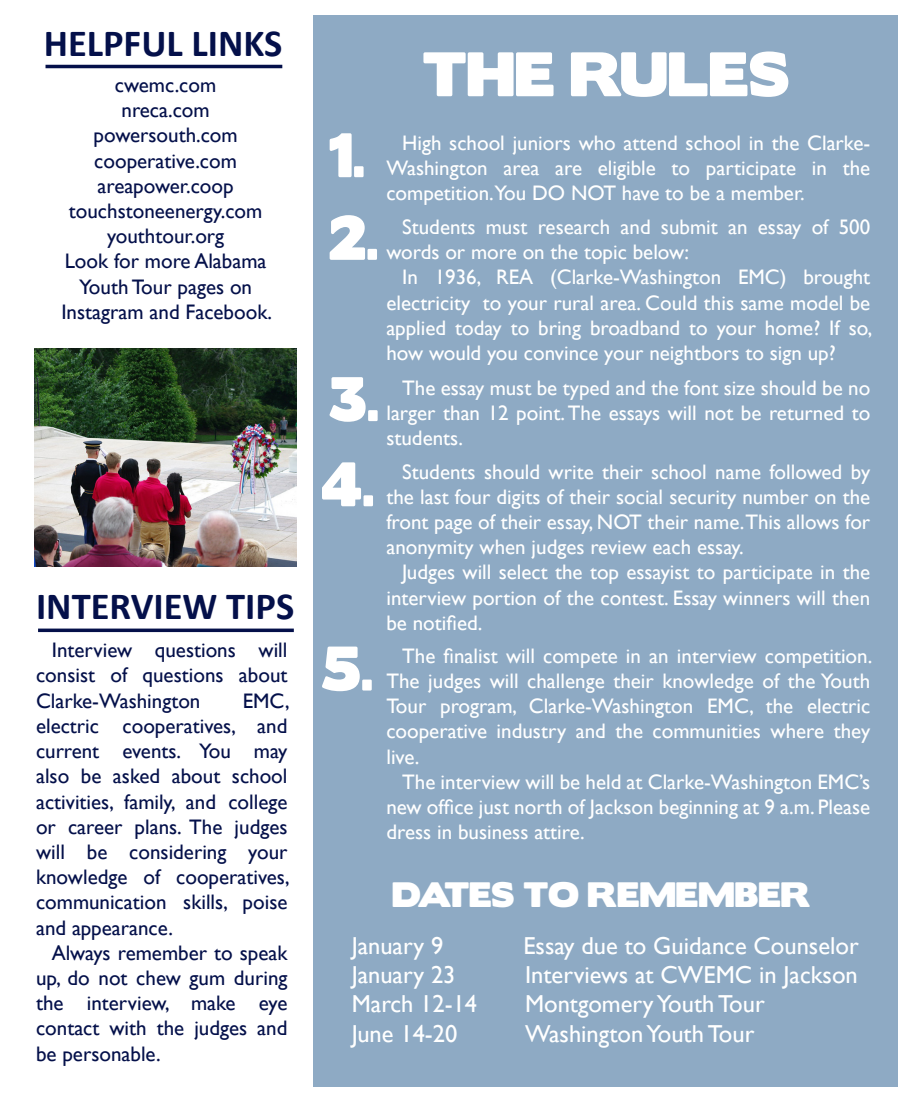
<style>
.page{position:relative;width:914px;height:1103px;background:#fff}
.page>*{position:absolute;margin:0;border:0;box-sizing:border-box;transform-origin:0 0}
.t1{font:56px "Boris Black Bloxx";color:#fff}
.t2{font:700 38.5px "Calibri";color:#04104a}
.t3{font:31.5px "Boris Black Bloxx";color:#fff}
.t4{font:24.5px "Gill Sans";color:#fff}
.t5{font:21px/25.2px "Gill Sans";color:#fff;text-align:justify}
.t6{font:21px/25.2px "Gill Sans";color:#04104a;text-align:justify}
</style>
<div class="page">
<div style="left:313px;top:16px;width:585px;height:1071px;background:#8eaac4"></div>
<hr style="left:46px;top:65px;width:236px;height:3px;background:#04104a">
<svg style="left:38px;top:628px;width:256px;height:4px"></svg>
<img style="left:34px;top:348px;width:263px;height:219px">
<p class="t2" style="left:44px;top:19px;width:240px">HELPFUL LINKS</p>
<p class="t6" style="left:115px;top:72px;width:103px">cwemc.com</p>
<p class="t6" style="left:121px;top:97px;width:90px">nreca.com</p>
<p class="t6" style="left:93px;top:122px;width:146px">powersouth.com</p>
<p class="t6" style="left:94px;top:148px;width:144px">cooperative.com</p>
<p class="t6" style="left:98px;top:173px;width:137px">areapower.coop</p>
<p class="t6" style="left:69px;top:198px;width:195px">touchstoneenergy.com</p>
<p class="t6" style="left:107px;top:223px;width:119px">youthtour.org</p>
<p class="t6" style="left:61px;top:248px;width:212px;text-align:center">Look for more Alabama<br>Youth Tour pages on<br>Instagram and Facebook.</p>
<p class="t2" style="left:36px;top:581px;width:260px">INTERVIEW TIPS</p>
<p class="t6" style="left:36px;top:637px;width:253px;text-indent:16px">Interview questions will consist of questions about Clarke-Washington</p>
<p class="t6" style="left:36px;top:687px;width:255px;text-indent:207px">EMC, electric cooperatives, and current events. You may also be asked about school activities, family, and college or career plans. The judges will be considering your knowledge of cooperatives, communication skills, poise and appearance.</p>
<p class="t6" style="left:36px;top:939px;width:253px;text-indent:16px">Always remember to speak up, do not chew gum during the interview, make eye contact with the judges and be personable.</p>
<p class="t1" style="left:422px;top:32px;width:369px">THE RULES</p>
<p class="t1" style="left:328px;top:113px;width:40px">1.</p>
<p class="t1" style="left:328px;top:195px;width:53px">2.</p>
<p class="t1" style="left:328px;top:357px;width:54px">3.</p>
<p class="t5" style="left:386px;top:130px;width:485px;text-indent:16px">High school juniors who attend school in the Clarke-Washington area are eligible to participate in the competition.You DO NOT have to be a member.</p>
<p class="t5" style="left:386px;top:214px;width:485px;text-indent:16px">Students must research and submit an essay of 500 words or more on the topic below:</p>
<p class="t5" style="left:386px;top:264px;width:487px;text-indent:16px">In 1936, REA (Clarke-Washington EMC) brought electricity to your rural area. Could this same model be applied today to bring broadband to your home? If so, how would you convince your neightbors to sign up?</p>
<p class="t5" style="left:386px;top:375px;width:485px;text-indent:16px">The essay must be typed and the font size should be no larger than 12 point. The essays will not be returned to students.</p>
<p class="t1" style="left:321px;top:442px;width:57px">4.</p>
<p class="t5" style="left:386px;top:459px;width:485px;text-indent:16px">Students should write their school name followed by the last four digits of their social security number on the front page of their essay, NOT their name.This allows for anonymity when judges review each essay.</p>
<p class="t5" style="left:386px;top:559px;width:485px;text-indent:16px">Judges will select the top essayist to participate in the interview portion of the contest. Essay winners will then be notified.</p>
<p class="t1" style="left:321px;top:626px;width:56px">5.</p>
<p class="t5" style="left:386px;top:643px;width:487px;text-indent:16px">The finalist will compete in an interview competition.<br>The judges will challenge their knowledge of the Youth Tour program, Clarke-Washington EMC, the electric cooperative industry and the communities where they live.</p>
<p class="t5" style="left:386px;top:769px;width:485px;text-indent:16px">The interview will be held at Clarke-Washington EMC’s new office just north of Jackson beginning at 9 a.m. Please dress in business attire.</p>
<p class="t3" style="left:392px;top:870px;width:420px">DATES TO REMEMBER</p>
<p class="t4" style="left:352px;top:930px;width:93px">January 9</p>
<p class="t4" style="left:523px;top:930px;width:337px">Essay due to Guidance Counselor</p>
<p class="t4" style="left:352px;top:960px;width:105px">January 23</p>
<p class="t4" style="left:525px;top:960px;width:334px">Interviews at CWEMC in Jackson</p>
<p class="t4" style="left:352px;top:989px;width:127px">March 12-14</p>
<p class="t4" style="left:525px;top:989px;width:241px">Montgomery Youth Tour</p>
<p class="t4" style="left:352px;top:1019px;width:107px">June 14-20</p>
<p class="t4" style="left:525px;top:1019px;width:231px">Washington Youth Tour</p>
</div>
